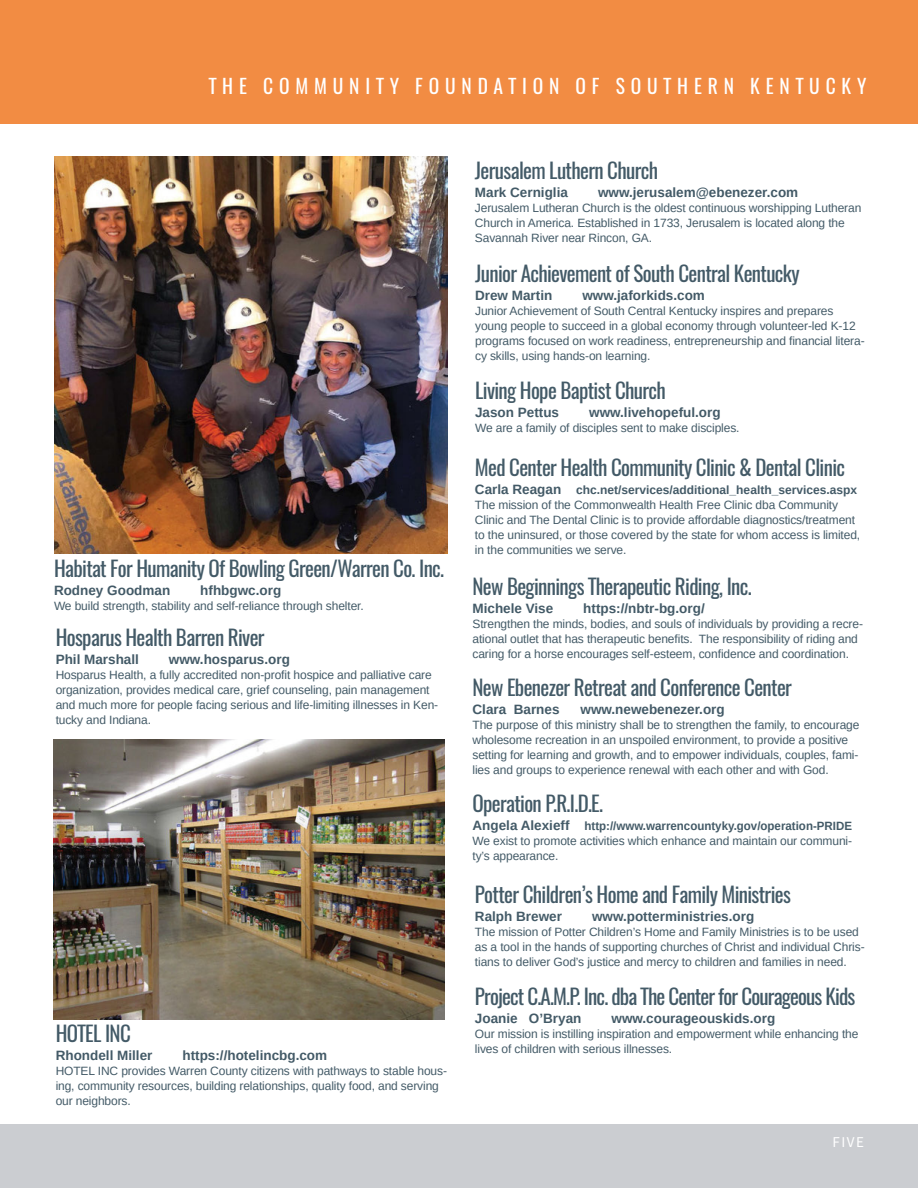
<style>
.page{position:relative;width:918px;height:1188px;background:#fff}
.page>*{position:absolute;margin:0;border:0;box-sizing:border-box;transform-origin:0 0}
.t1{font:21px "Oswald";letter-spacing:-.03em;color:#435a67}
.t2{font:19.5px "Oswald";letter-spacing:.3em;color:#fff}
.t3{font:15px "Source Sans Pro";color:#fff}
.t4{font:700 13.5px "Arimo";color:#435a67}
.t5{font:12px/15px "Arimo";letter-spacing:-.01em;color:#435a67}
.t6{font:700 12px "Arimo";color:#435a67}
.t7{font:700 12px "Arimo";color:#435a67;scale:.96 1}
.s1{font-size:13.5px}
</style>
<div class="page">
<div style="left:0;top:1124px;width:918px;height:64px;background:#cbcdd1"></div>
<div style="left:0;top:0;width:918px;height:123px;background:#f28c43"></div>
<img style="left:53px;top:740px;width:392px;height:280px">
<img style="left:55px;top:157px;width:392px;height:397px">
<p class="t2" style="left:209px;top:72px;width:659px">THE COMMUNITY FOUNDATION OF SOUTHERN KENTUCKY</p>
<p class="t1" style="left:54px;top:554px;width:392px">Habitat For Humanity Of Bowling Green/Warren Co. Inc.</p>
<p class="t4" style="left:54px;top:581px;width:118px">Rodney Goodman</p>
<p class="t4" style="left:200px;top:581px;width:83px">hfhbgwc.org</p>
<p class="t5" style="left:54px;top:598px;width:311px">We build strength, stability and self-reliance through shelter.</p>
<p class="t1" style="left:56px;top:623px;width:211px">Hosparus Health Barren River</p>
<p class="t4" style="left:56px;top:650px;width:85px">Phil Marshall</p>
<p class="t4" style="left:169px;top:650px;width:122px">www.hosparus.org</p>
<p class="t5" style="left:56px;top:668px;width:384px">Hosparus Health, a fully accredited non-profit hospice and palliative care organization, provides medical care, grief counseling, pain management and much more for people facing serious and life-limiting illnesses in Ken&shy;tucky and Indiana.</p>
<p class="t1" style="left:56px;top:1019px;width:77px">HOTEL INC</p>
<p class="t4" style="left:56px;top:1046px;width:98px">Rhondell Miller</p>
<p class="t4" style="left:182px;top:1046px;width:146px">https://hotelincbg.com</p>
<p class="t5" style="left:56px;top:1064px;width:393px">HOTEL INC provides Warren County citizens with pathways to stable hous&shy;ing, community resources, building relationships, quality food, and serving our neighbors.</p>
<p class="t1" style="left:475px;top:156px;width:185px">Jerusalem Luthern Church</p>
<p class="t4" style="left:475px;top:184px;width:95px">Mark Cerniglia</p>
<p class="t4" style="left:598px;top:184px;width:202px">www.jerusalem@ebenezer.com</p>
<p class="t5" style="left:475px;top:201px;width:388px">Jerusalem Lutheran Church is the oldest continuous worshipping Lutheran<br>Church in America. Established in 1733, Jerusalem is located along the<br>Savannah River near Rincon, GA.</p>
<p class="t1" style="left:475px;top:259px;width:326px">Junior Achievement of South Central Kentucky</p>
<p class="t4" style="left:475px;top:286px;width:79px">Drew Martin</p>
<p class="t4" style="left:582px;top:286px;width:124px">www.jaforkids.com</p>
<p class="t5" style="left:475px;top:303px;width:391px">Junior Achievement of South Central Kentucky inspires and prepares young people to succeed in a global economy through volunteer-led K-12 programs focused on work readiness, entrepreneurship and financial litera&shy;cy skills, using hands-on learning.</p>
<p class="t1" style="left:475px;top:376px;width:192px">Living Hope Baptist Church</p>
<p class="t4" style="left:475px;top:403px;width:86px">Jason Pettus</p>
<p class="t4" style="left:589px;top:403px;width:133px">www.livehopeful.org</p>
<p class="t5" style="left:475px;top:421px;width:266px">We are a family of disciples sent to make disciples.</p>
<p class="t1" style="left:475px;top:453px;width:372px">Med Center Health Community Clinic &amp; Dental Clinic</p>
<p class="t6" style="left:475px;top:482px;width:384px"><span class="s1">Carla Reagan</span> chc.net/services/additional_health_services.aspx</p>
<p class="t5" style="left:475px;top:498px;width:387px">The mission of the Commonwealth Health Free Clinic dba Community Clinic and The Dental Clinic is to provide affordable diagnostics/treatment to the uninsured, or those covered by the state for whom access is limited, in the communities we serve.</p>
<p class="t1" style="left:472px;top:572px;width:281px">New Beginnings Therapeutic Riding, Inc.</p>
<p class="t4" style="left:472px;top:599px;width:82px">Michele Vise</p>
<p class="t4" style="left:583px;top:599px;width:123px">https://nbtr-bg.org/</p>
<p class="t5" style="left:472px;top:617px;width:392px">Strengthen the minds, bodies, and souls of individuals by providing a recre&shy;ational outlet that has therapeutic benefits. The responsibility of riding and caring for a horse encourages self-esteem, confidence and coordination.</p>
<p class="t1" style="left:472px;top:673px;width:321px">New Ebenezer Retreat and Conference Center</p>
<p class="t4" style="left:472px;top:700px;width:89px">Clara Barnes</p>
<p class="t4" style="left:580px;top:700px;width:146px">www.newebenezer.org</p>
<p class="t5" style="left:472px;top:718px;width:388px">The purpose of this ministry shall be to strengthen the family, to encourage wholesome recreation in an unspoiled environment, to provide a positive setting for learning and growth, and to empower individuals, couples, fami&shy;lies and groups to experience renewal with each other and with God.</p>
<p class="t1" style="left:472px;top:789px;width:132px">Operation P.R.I.D.E.</p>
<p class="t7" style="left:472px;top:818px;width:397px"><span class="s1">Angela Alexieff</span> http://www.warrencountyky.gov/operation-PRIDE</p>
<p class="t5" style="left:472px;top:834px;width:381px">We exist to promote activities which enhance and maintain our communi&shy;ty’s appearance.</p>
<p class="t1" style="left:475px;top:879px;width:317px">Potter Children’s Home and Family Ministries</p>
<p class="t4" style="left:475px;top:907px;width:89px">Ralph Brewer</p>
<p class="t4" style="left:592px;top:907px;width:164px">www.potterministries.org</p>
<p class="t5" style="left:475px;top:924px;width:391px">The mission of Potter Children’s Home and Family Ministries is to be used as a tool in the hands of supporting churches of Christ and individual Chris&shy;tians to deliver God’s justice and mercy to children and families in need.</p>
<p class="t1" style="left:475px;top:982px;width:382px">Project C.A.M.P. Inc. dba The Center for Courageous Kids</p>
<p class="t4" style="left:475px;top:1009px;width:108px">Joanie O’Bryan</p>
<p class="t4" style="left:612px;top:1009px;width:165px">www.courageouskids.org</p>
<p class="t5" style="left:475px;top:1027px;width:385px">Our mission is instilling inspiration and empowerment while enhancing the lives of children with serious illnesses.</p>
<p class="t3" style="left:833px;top:1132px;width:33px">FIVE</p>
</div>
